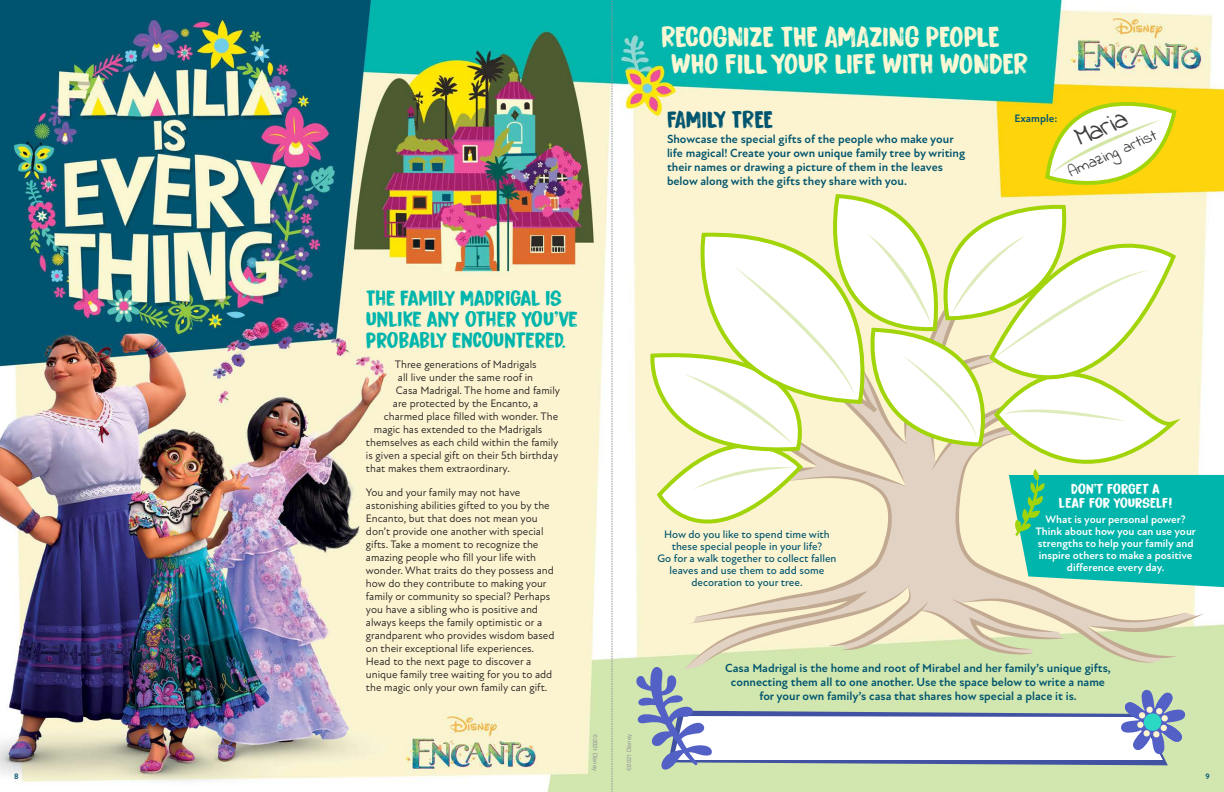
<style>
.page{position:relative;width:1224px;height:792px;background:#fff}
.page>*{position:absolute;margin:0;border:0;box-sizing:border-box;transform-origin:0 0}
.PULLQUOTE{font:30px/26.5px "Bitterbrush";letter-spacing:-.03em;color:#f9f7d4}
.t1{font:27.9px "Indie Flower";color:#3e3e3f}
.ACTIVITY_TITLE{font:25px "Bitterbrush";letter-spacing:-.02em;color:#01556f}
.INTRO_LEAD-IN{font:23px/21px "Bitterbrush";letter-spacing:-.025em;color:#00b5ac}
.t2{font:16.3px "Indie Flower";color:#3e3e3f}
.ACTIVITY_HEADING{font:15px/14px "Bitterbrush";letter-spacing:-.03em;color:#fff;text-align:center}
.ACTIVITY_LEAD_IN{font:700 12px/14px "Atten New";color:#01556f}
.INTRO{font:11px/13px "Atten New";color:#231f20}
.ACTIVITY_DIRECTIONSS{font:500 11px/12px "Atten New";color:#01556f;text-align:center}
.ACTIVITY_HEADING-2{font:700 11px/12px "Atten New";color:#fff;text-align:center}
.ACTIVITY_DIRECTIONSS-2{font:700 11px "Atten New";color:#01556f}
.t3{font:700 8px "Atten New";color:#01556f}
.t4{font:6px "Helvetica";color:#939598}
</style>
<div class="page">
<img style="left:0;top:0;width:1224px;height:792px">
<p class="PULLQUOTE" style="left:671px;top:21px;width:359px;text-indent:-10px">RECOGNIZE THE AMAZING PEOPLE<br>WHO FILL YOUR LIFE WITH WONDER</p>
<p class="ACTIVITY_TITLE" style="left:667px;top:100px;width:108px">FAMILY TREE</p>
<p class="ACTIVITY_LEAD_IN" style="left:667px;top:132px;width:300px">Showcase the special gifts of the people who make your life magical! Create your own unique family tree by writing their names or drawing a picture of them in the leaves below along with the gifts they share with you.</p>
<p class="ACTIVITY_DIRECTIONSS-2" style="left:1014px;top:112px;width:44px">Example:</p>
<h2 class="t1" style="left:1069px;top:122px;width:56px;rotate:-24deg">Maria</h2>
<h3 class="t2" style="left:1065px;top:163px;width:97px;rotate:-24deg">Amazing artist</h3>
<p class="INTRO_LEAD-IN" style="left:366px;top:286px;width:214px">THE FAMILY MADRIGAL IS<br>UNLIKE ANY OTHER YOU'VE<br>PROBABLY ENCOUNTERED.</p>
<p class="INTRO" style="left:395px;top:358px;width:143px">Three generations of Madrigals</p>
<p class="INTRO" style="left:398px;top:371px;width:137px">all live under the same roof in</p>
<p class="INTRO" style="left:396px;top:384px;width:166px">Casa Madrigal. The home and family</p>
<p class="INTRO" style="left:393px;top:397px;width:147px">are protected by the Encanto, a</p>
<p class="INTRO" style="left:384px;top:410px;width:176px">charmed place filled with wonder. The</p>
<p class="INTRO" style="left:374px;top:423px;width:170px">magic has extended to the Madrigals</p>
<p class="INTRO" style="left:366px;top:436px;width:194px">themselves as each child within the family</p>
<p class="INTRO" style="left:366px;top:449px;width:194px">is given a special gift on their 5th birthday</p>
<p class="INTRO" style="left:366px;top:462px;width:145px">that makes them extraordinary.</p>
<p class="INTRO" style="left:366px;top:486px;width:190px">You and your family may not have astonishing abilities gifted to you by the Encanto, but that does not mean you don’t provide one another with special gifts. Take a moment to recognize the amazing people who fill your life with wonder. What traits do they possess and how do they contribute to making your family or community so special? Perhaps you have a sibling who is positive and always keeps the family optimistic or a grandparent who provides wisdom based on their exceptional life experiences.<br>Head to the next page to discover a unique family tree waiting for you to add the magic only your own family can gift.</p>
<p class="t4" style="left:600px;top:734px;width:38px;rotate:90deg">©2021 Disney</p>
<p class="ACTIVITY_DIRECTIONSS" style="left:657px;top:529px;width:181px">How do you like to spend time with these special people in your life?<br>Go for a walk together to collect fallen leaves and use them to add some decoration to your tree.</p>
<p class="ACTIVITY_HEADING" style="left:1059px;top:481px;width:115px">DON’T FORGET A<br>LEAF FOR YOURSELF!</p>
<p class="ACTIVITY_HEADING-2" style="left:1035px;top:513px;width:162px">What is your personal power?<br>Think about how you can use your strengths to help your family and inspire others to make a positive difference every day.</p>
<p class="t4" style="left:624px;top:771px;width:38px;rotate:-90deg">©2021 Disney</p>
<p class="ACTIVITY_LEAD_IN" style="left:725px;top:661px;width:387px;text-align:center">Casa Madrigal is the home and root of Mirabel and her family’s unique gifts, connecting them all to one another. Use the space below to write a name for your own family’s casa that shares how special a place it is.</p>
<p class="t3" style="left:14px;top:771px;width:6px">8</p>
<p class="t3" style="left:1205px;top:771px;width:6px">9</p>
</div>
